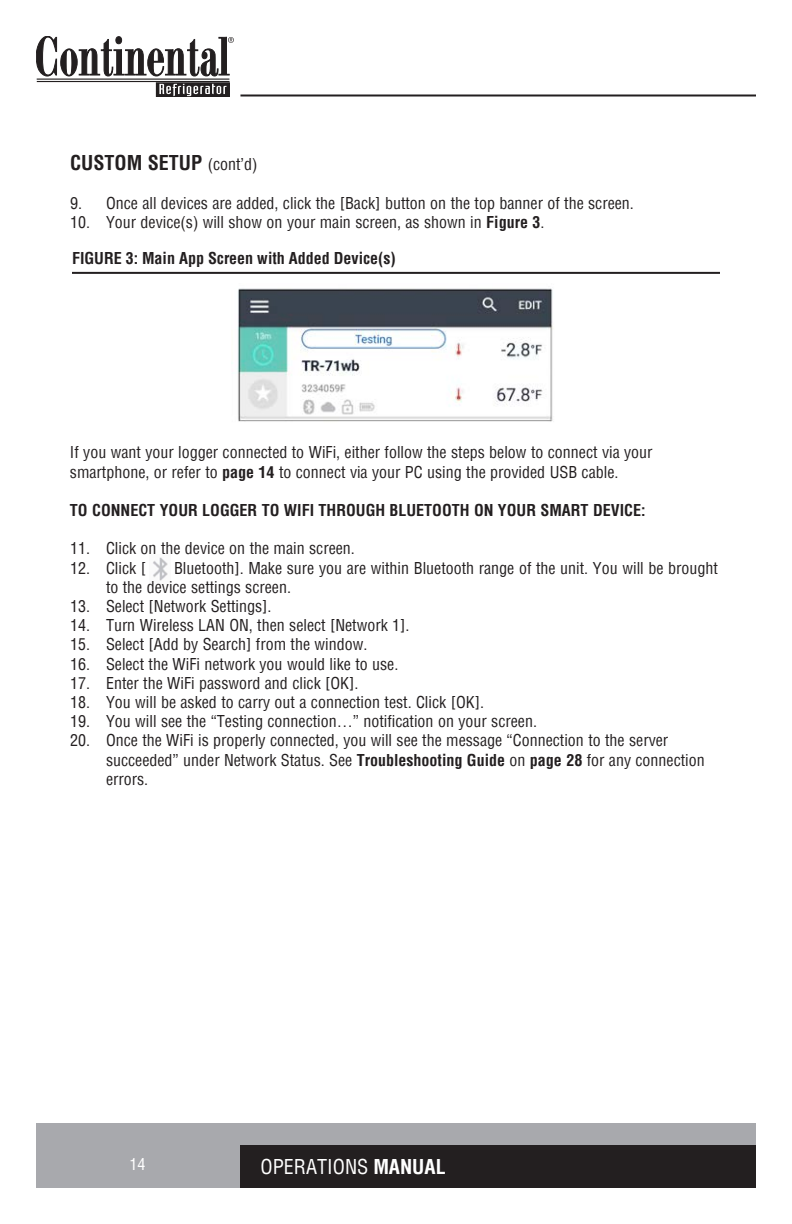
<style>
.page{position:relative;width:792px;height:1224px;background:#fff}
.page>*{position:absolute;margin:0;border:0;box-sizing:border-box;transform-origin:0 0}
.t1{font:700 condensed 20px "Helvetica";color:#231f20}
.t2{font:condensed 20px "Helvetica";color:#fff}
.t3{font:condensed 16px/19.2px "Helvetica";color:#231f20}
.t4{font:700 condensed 16px "Helvetica";color:#231f20}
.t5{font:condensed 16px "Helvetica";color:#fff}
.s1{font-weight:400;font-size:16px}
.s2{font-weight:700}
</style>
<div class="page">
<div style="left:36px;top:1123px;width:720px;height:65px;background:#a8a9ad"></div>
<div style="left:241px;top:1145px;width:515px;height:43px;background:#231f20"></div>
<hr style="left:240px;top:94px;width:516px;height:2px;background:#231f20">
<hr style="left:37px;top:79px;width:192px;height:1px;background:#231f20">
<hr style="left:37px;top:81px;width:193px;height:1px;background:#231f20">
<div style="left:156px;top:83px;width:73px;height:13px;background:#231f20"></div>
<div style="left:156px;top:83px;width:74px;height:14px;border:1px solid #231f20"></div>
<svg style="left:159px;top:84px;width:68px;height:12px"></svg>
<svg style="left:36px;top:36px;width:198px;height:40px"></svg>
<img style="left:153px;top:557px;width:15px;height:24px">
<hr style="left:72px;top:272px;width:648px;height:2px;background:#231f20">
<img style="left:231px;top:288px;width:322px;height:134px">
<p class="t1" style="left:70px;top:150px;width:189px">CUSTOM SETUP <span class="s1">(cont’d)</span></p>
<p class="t3" style="left:70px;top:193px;width:565px">9. Once all devices are added, click the [Back] button on the top banner of the screen.</p>
<p class="t3" style="left:70px;top:212px;width:476px">10. Your device(s) will show on your main screen, as shown in <span class="s2">Figure 3</span>.</p>
<p class="t4" style="left:72px;top:247px;width:325px">FIGURE 3: Main App Screen with Added Device(s)</p>
<p class="t3" style="left:70px;top:443px;width:584px">If you want your logger connected to WiFi, either follow the steps below to connect via your</p>
<p class="t3" style="left:70px;top:462px;width:550px">smartphone, or refer to <span class="s2">page 14</span> to connect via your PC using the provided USB cable.</p>
<p class="t4" style="left:70px;top:500px;width:577px">TO CONNECT YOUR LOGGER TO WIFI THROUGH BLUETOOTH ON YOUR SMART DEVICE:</p>
<p class="t3" style="left:70px;top:539px;width:286px">11. Click on the device on the main screen.</p>
<p class="t3" style="left:70px;top:558px;width:78px">12. Click [</p>
<p class="t3" style="left:106px;top:558px;width:614px;text-indent:68px">Bluetooth]. Make sure you are within Bluetooth range of the unit. You will be brought to the device settings screen.</p>
<p class="t3" style="left:70px;top:596px;width:203px">13. Select [Network Settings].</p>
<p class="t3" style="left:70px;top:616px;width:341px">14. Turn Wireless LAN ON, then select [Network 1].</p>
<p class="t3" style="left:70px;top:635px;width:299px">15. Select [Add by Search] from the window.</p>
<p class="t3" style="left:70px;top:654px;width:330px">16. Select the WiFi network you would like to use.</p>
<p class="t3" style="left:70px;top:673px;width:290px">17. Enter the WiFi password and click [OK].</p>
<p class="t3" style="left:70px;top:692px;width:416px">18. You will be asked to carry out a connection test. Click [OK].</p>
<p class="t3" style="left:70px;top:712px;width:469px">19. You will see the “Testing connection…” notification on your screen.</p>
<p class="t3" style="left:106px;top:731px;width:600px;text-indent:-36px">20. Once the WiFi is properly connected, you will see the message “Connection to the server succeeded” under Network Status. See <span class="s2">Troubleshooting Guide</span> on <span class="s2">page 28</span> for any connection errors.</p>
<p class="t5" style="left:130px;top:1154px;width:17px">14</p>
<p class="t2" style="left:261px;top:1153px;width:187px">OPERATIONS <span class="s2">MANUAL</span></p>
</div>
